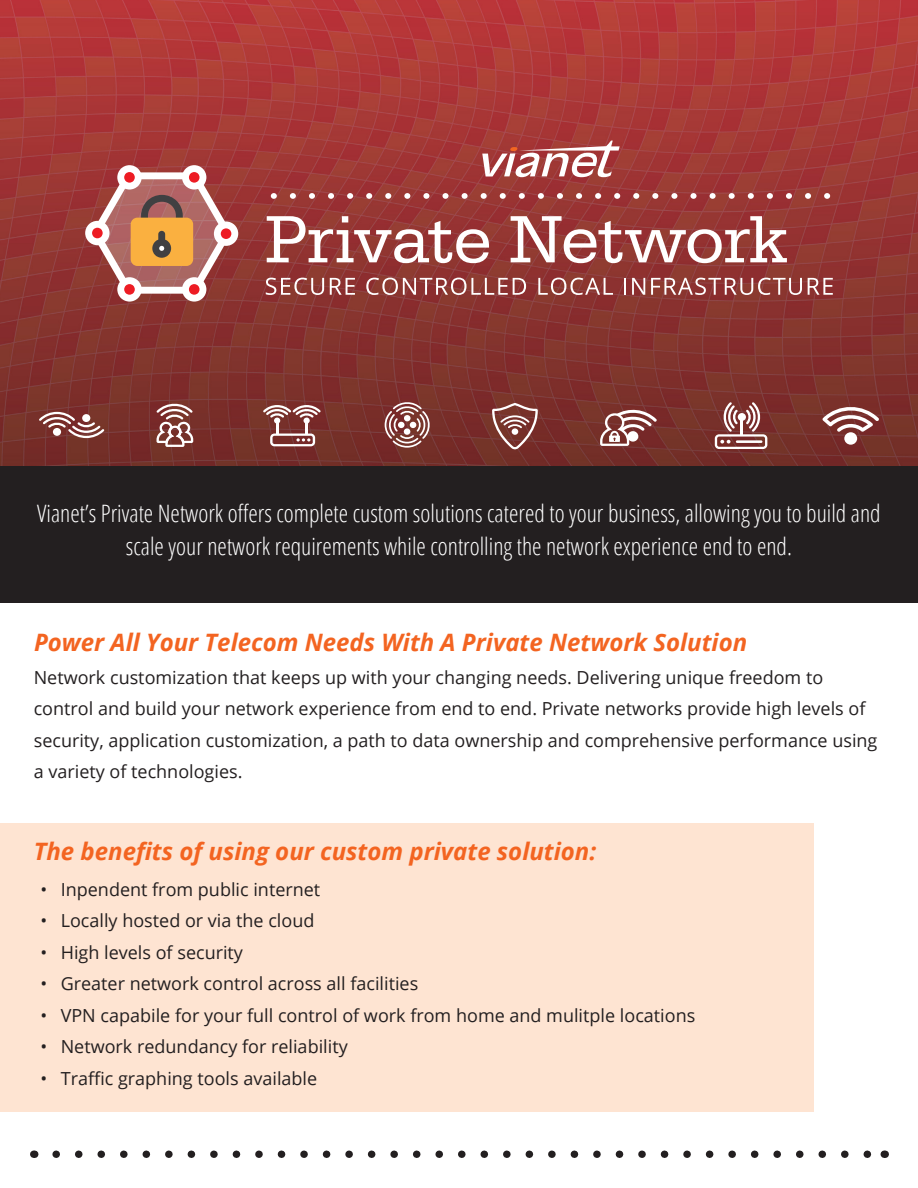
<style>
.page{position:relative;width:918px;height:1188px;background:#fff}
.page>*{position:absolute;margin:0;border:0;box-sizing:border-box;transform-origin:0 0}
.t1{font:300 24px/33px "Open Sans Condensed";color:#fff;text-align:center}
.t2{font:italic 700 24px "Open Sans";color:#f36421}
.t3{font:18px/31.5px "Open Sans";color:#231f20}
</style>
<div class="page">
<img style="left:0;top:0;width:918px;height:466px">
<div style="left:0;top:466px;width:918px;height:137px;background:#231f20"></div>
<svg style="left:56px;top:1150px;width:816px;height:8px"></svg>
<div style="left:0;top:824px;width:813px;height:288px;background:#fee4d2"></div>
<svg style="left:385px;top:400px;width:47px;height:48px"></svg>
<svg style="left:39px;top:412px;width:65px;height:26px"></svg>
<div style="left:82px;top:414px;width:8px;height:8px;background:#fff;border-radius:50%"></div>
<svg style="left:600px;top:407px;width:57px;height:39px"></svg>
<svg style="left:492px;top:403px;width:46px;height:46px;background:#945d58"></svg>
<div style="left:512px;top:428px;width:6px;height:7px;background:#fff;border-radius:50%"></div>
<svg style="left:263px;top:405px;width:58px;height:41px"></svg>
<svg style="left:715px;top:402px;width:52px;height:47px"></svg>
<div style="left:738px;top:413px;width:8px;height:8px;background:#fff;border-radius:50%"></div>
<svg style="left:823px;top:403px;width:56px;height:29px"></svg>
<div style="left:844px;top:432px;width:13px;height:13px;background:#fff;border-radius:50%"></div>
<hr style="left:736px;top:440px;width:26px;height:3px;background:#fff">
<svg style="left:157px;top:401px;width:36px;height:46px"></svg>
<svg style="left:266px;top:278px;width:58px;height:17px"></svg>
<svg style="left:330px;top:278px;width:25px;height:17px"></svg>
<svg style="left:366px;top:278px;width:160px;height:17px"></svg>
<svg style="left:538px;top:278px;width:75px;height:17px"></svg>
<svg style="left:624px;top:278px;width:2px;height:17px"></svg>
<svg style="left:632px;top:278px;width:13px;height:17px"></svg>
<svg style="left:651px;top:278px;width:151px;height:17px;background:#aa6a67"></svg>
<svg style="left:808px;top:278px;width:25px;height:17px"></svg>
<svg style="left:267px;top:216px;width:222px;height:47px"></svg>
<svg style="left:511px;top:216px;width:276px;height:47px"></svg>
<svg style="left:85px;top:165px;width:153px;height:137px"></svg>
<div style="left:158px;top:231px;width:7px;height:11px;background:#404042;border-radius:3px"></div>
<svg style="left:271px;top:193px;width:6px;height:6px"></svg>
<svg style="left:290px;top:193px;width:6px;height:6px"></svg>
<svg style="left:309px;top:193px;width:6px;height:6px"></svg>
<svg style="left:328px;top:193px;width:6px;height:6px"></svg>
<svg style="left:347px;top:193px;width:6px;height:6px"></svg>
<svg style="left:366px;top:193px;width:6px;height:6px"></svg>
<svg style="left:385px;top:193px;width:6px;height:6px"></svg>
<svg style="left:404px;top:193px;width:6px;height:6px"></svg>
<svg style="left:423px;top:193px;width:6px;height:6px"></svg>
<svg style="left:443px;top:193px;width:6px;height:6px"></svg>
<svg style="left:462px;top:193px;width:6px;height:6px"></svg>
<svg style="left:481px;top:193px;width:6px;height:6px"></svg>
<svg style="left:500px;top:193px;width:6px;height:6px"></svg>
<svg style="left:519px;top:193px;width:6px;height:6px"></svg>
<svg style="left:538px;top:193px;width:6px;height:6px"></svg>
<svg style="left:557px;top:193px;width:6px;height:6px"></svg>
<svg style="left:576px;top:193px;width:6px;height:6px"></svg>
<svg style="left:595px;top:193px;width:6px;height:6px"></svg>
<svg style="left:614px;top:193px;width:6px;height:6px"></svg>
<svg style="left:633px;top:193px;width:6px;height:6px"></svg>
<svg style="left:652px;top:193px;width:6px;height:6px"></svg>
<svg style="left:671px;top:193px;width:6px;height:6px"></svg>
<div style="left:690px;top:193px;width:7px;height:6px;background:#fff;border-radius:50%"></div>
<svg style="left:710px;top:193px;width:6px;height:6px"></svg>
<svg style="left:729px;top:193px;width:6px;height:6px"></svg>
<svg style="left:748px;top:193px;width:6px;height:6px"></svg>
<svg style="left:767px;top:193px;width:6px;height:6px"></svg>
<svg style="left:786px;top:193px;width:6px;height:6px"></svg>
<svg style="left:805px;top:193px;width:6px;height:6px"></svg>
<svg style="left:824px;top:193px;width:6px;height:6px"></svg>
<svg style="left:482px;top:141px;width:138px;height:36px"></svg>
<p class="t1" style="left:37px;top:496px;width:845px">Vianet’s Private Network offers complete custom solutions catered to your business, allowing you to build and scale your network requirements while controlling the network experience end to end.</p>
<p class="t2" style="left:34px;top:626px;width:715px">Power All Your Telecom Needs With A Private Network Solution</p>
<p class="t3" style="left:34px;top:661px;width:845px">Network customization that keeps up with your changing needs. Delivering unique freedom to control and build your network experience from end to end. Private networks provide high levels of security, application customization, a path to data ownership and comprehensive performance using a variety of technologies.</p>
<p class="t2" style="left:34px;top:834px;width:564px">The benefits of using our custom private solution:</p>
<p class="t3" style="left:40px;top:873px;width:281px">• Inpendent from public internet</p>
<p class="t3" style="left:40px;top:904px;width:275px">• Locally hosted or via the cloud</p>
<p class="t3" style="left:40px;top:936px;width:204px">• High levels of security</p>
<p class="t3" style="left:40px;top:967px;width:379px">• Greater network control across all facilities</p>
<p class="t3" style="left:40px;top:999px;width:656px">• VPN capabile for your full control of work from home and mulitple locations</p>
<p class="t3" style="left:40px;top:1030px;width:309px">• Network redundancy for reliability</p>
<p class="t3" style="left:40px;top:1062px;width:278px">• Traffic graphing tools available</p>
</div>
